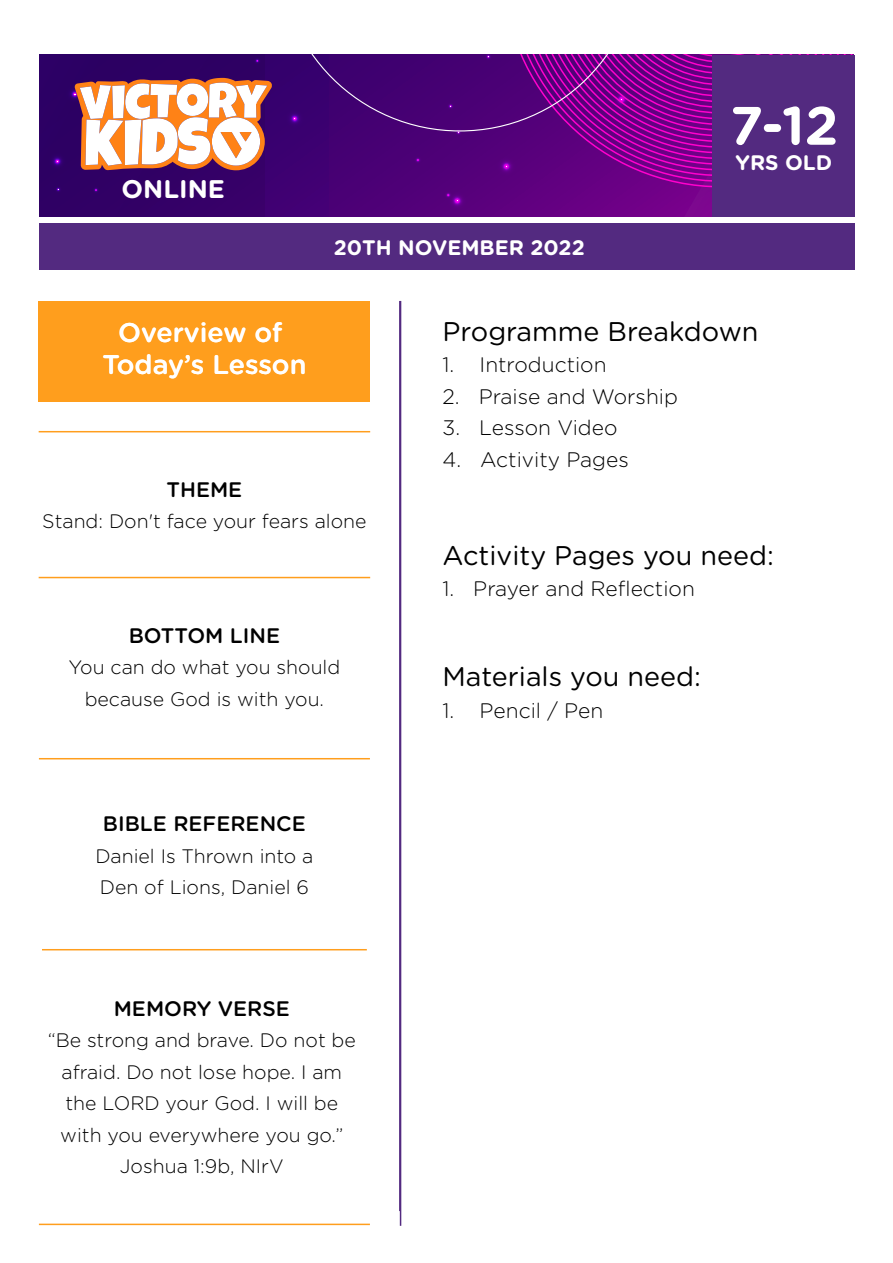
<style>
.page{position:relative;width:893px;height:1263px;background:#fff}
.page>*{position:absolute;margin:0;border:0;box-sizing:border-box;transform-origin:0 0}
.t1{font:700 54px "Gotham Rounded";color:#fff}
.t2{font:27px "Gotham Rounded";color:#000}
.t3{font:500 27px/31.5px "Gotham Rounded";color:#fff;text-align:center}
.t4{font:700 25.5px "Gotham Rounded";color:#fff}
.t5{font:300 21px "Gotham Rounded";color:#000}
.t6{font:500 21px "Gotham Rounded";color:#000}
.t7{font:700 21px "Gotham Rounded";color:#fff}
.t8{font:300 19.5px/31.5px "Gotham Rounded";color:#000;text-align:center}
</style>
<div class="page">
<div style="left:39px;top:224px;width:816px;height:46px;background:#532a80"></div>
<svg style="left:39px;top:55px;width:674px;height:161px;background:#6d1f80"></svg>
<div style="left:713px;top:55px;width:142px;height:161px;background:#532a80"></div>
<div style="left:39px;top:301px;width:331px;height:100px;background:#ff9e1d"></div>
<hr style="left:400px;top:301px;width:1px;height:925px;background:#532a80">
<hr style="left:399px;top:301px;width:2px;height:910px;background:#532a80">
<hr style="left:39px;top:1223px;width:331px;height:2px;background:#ff9e1d">
<hr style="left:39px;top:431px;width:331px;height:1px;background:#ff9e1d">
<hr style="left:39px;top:577px;width:331px;height:1px;background:#ff9e1d">
<hr style="left:39px;top:758px;width:331px;height:1px;background:#ff9e1d">
<hr style="left:42px;top:949px;width:325px;height:1px;background:#ff9e1d">
<h3 class="t4" style="left:122px;top:170px;width:105px">ONLINE</h3>
<h2 class="t3" style="left:102px;top:316px;width:205px">Overview of<br>Today’s Lesson</h2>
<p class="t7" style="left:334px;top:232px;width:252px">20TH NOVEMBER 2022</p>
<h1 class="t1" style="left:730px;top:86px;width:110px">7-12</h1>
<p class="t7" style="left:736px;top:147px;width:98px">YRS OLD</p>
<h2 class="t2" style="left:443px;top:313px;width:317px">Programme Breakdown</h2>
<p class="t5" style="left:443px;top:351px;width:166px">1. Introduction</p>
<p class="t5" style="left:443px;top:382px;width:237px">2. Praise and Worship</p>
<p class="t5" style="left:443px;top:414px;width:176px">3. Lesson Video</p>
<p class="t5" style="left:443px;top:445px;width:188px">4. Activity Pages</p>
<p class="t6" style="left:166px;top:474px;width:77px">THEME</p>
<p class="t8" style="left:42px;top:505px;width:326px">Stand: Don't face your fears alone</p>
<p class="t6" style="left:129px;top:620px;width:153px">BOTTOM LINE</p>
<p class="t8" style="left:68px;top:650px;width:273px">You can do what you should because God is with you.</p>
<p class="t6" style="left:103px;top:809px;width:204px">BIBLE REFERENCE</p>
<p class="t8" style="left:95px;top:839px;width:220px;text-align:left">Daniel Is Thrown into a<br>Den of Lions, Daniel 6</p>
<p class="t6" style="left:114px;top:993px;width:178px">MEMORY VERSE</p>
<p class="t8" style="left:48px;top:1024px;width:310px">“Be strong and brave. Do not be afraid. Do not lose hope. I am the LORD your God. I will be with you everywhere you go.”<br>Joshua 1:9b, NIrV</p>
<h2 class="t2" style="left:443px;top:537px;width:333px">Activity Pages you need:</h2>
<p class="t5" style="left:443px;top:575px;width:254px">1. Prayer and Reflection</p>
<h2 class="t2" style="left:443px;top:658px;width:260px">Materials you need:</h2>
<p class="t5" style="left:443px;top:696px;width:162px">1. Pencil / Pen</p>
</div>
